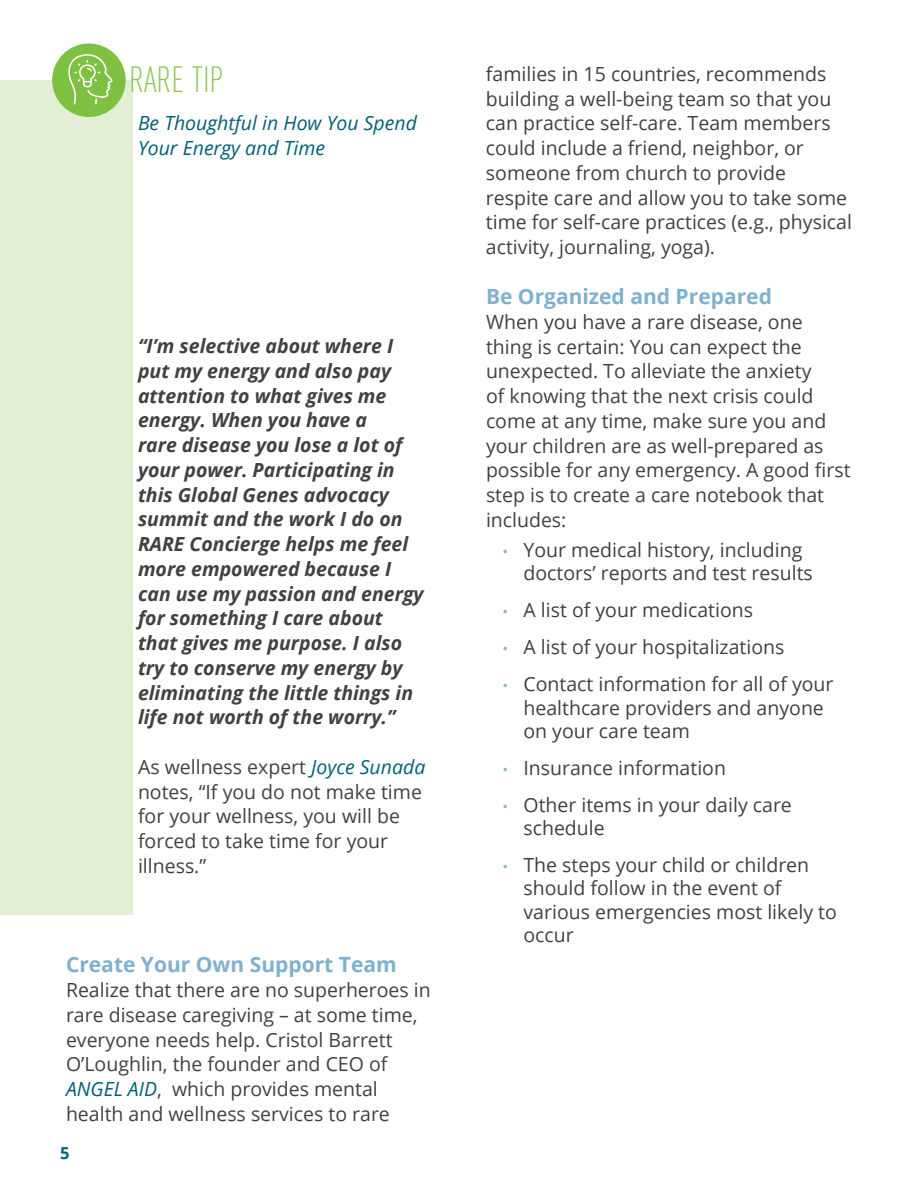
<style>
.page{position:relative;width:918px;height:1188px;background:#fff}
.page>*{position:absolute;margin:0;border:0;box-sizing:border-box;transform-origin:0 0}
.t1{font:300 36px "DIN Cond";color:#8bc54f}
.t2{font:700 21px "Open Sans";color:#7fb0ce}
.t3{font:19.5px/24.8px "Open Sans";color:#414042}
.t4{font:italic 700 19.5px/24.8px "Open Sans";color:#414042}
.t5{font:italic 19.5px/24.8px "Open Sans";color:#006175}
.t6{font:700 16.5px "Open Sans";color:#006175}
.s1{font-style:italic;color:#006175}
.s2{font-size:15px;color:#8bb6d2}
</style>
<div class="page">
<div style="left:0;top:80px;width:132px;height:834px;background:#e2efd4"></div>
<div style="left:52px;top:44px;width:74px;height:73px;background:#7ec041;border-radius:50%"></div>
<svg style="left:68px;top:54px;width:45px;height:51px"></svg>
<h1 class="t1" style="left:129px;top:59px;width:96px">RARE TIP</h1>
<p class="t5" style="left:138px;top:110px;width:280px">Be Thoughtful in How You Spend<br>Your Energy and Time</p>
<p class="t4" style="left:138px;top:333px;width:287px">“I’m selective about where I put my energy and also pay attention to what gives me energy. When you have a<br>rare disease you lose a lot of your power. Participating in this Global Genes advocacy summit and the work I do on<br>RARE Concierge helps me feel more empowered because I can use my passion and energy for something I care about that gives me purpose. I also try to conserve my energy by eliminating the little things in life not worth of the worry.”</p>
<p class="t3" style="left:138px;top:754px;width:289px">As wellness expert <span class="s1">Joyce Sunada </span>notes, “If you do not make time for your wellness, you will be forced to take time for your illness.”</p>
<p class="t2" style="left:66px;top:950px;width:332px">Create Your Own Support Team</p>
<p class="t3" style="left:66px;top:977px;width:366px">Realize that there are no superheroes in rare disease caregiving – at some time, everyone needs help. Cristol Barrett O’Loughlin, the founder and CEO of <span class="s1">ANGEL AID</span>, which provides mental health and wellness services to rare</p>
<p class="t6" style="left:60px;top:1141px;width:11px">5</p>
<p class="t3" style="left:486px;top:61px;width:368px">families in 15 countries, recommends building a well-being team so that you can practice self-care. Team members could include a friend, neighbor, or someone from church to provide respite care and allow you to take some time for self-care practices (e.g., physical activity, journaling, yoga).</p>
<p class="t2" style="left:486px;top:282px;width:287px">Be Organized and Prepared</p>
<p class="t3" style="left:486px;top:309px;width:366px">When you have a rare disease, one thing is certain: You can expect the unexpected. To alleviate the anxiety<br>of knowing that the next crisis could come at any time, make sure you and your children are as well-prepared as possible for any emergency. A good first step is to create a care notebook that includes:</p>
<p class="t3" style="left:524px;top:538px;width:291px;line-height:23.4px;text-indent:-21px"><span class="s2">•</span> Your medical history, including doctors’ reports and test results</p>
<p class="t3" style="left:502px;top:597px;width:252px"><span class="s2">•</span> A list of your medications</p>
<p class="t3" style="left:502px;top:634px;width:283px"><span class="s2">•</span> A list of your hospitalizations</p>
<p class="t3" style="left:524px;top:672px;width:312px;line-height:23.4px;text-indent:-21px"><span class="s2">•</span> Contact information for all of your healthcare providers and anyone on your care team</p>
<p class="t3" style="left:502px;top:755px;width:225px"><span class="s2">•</span> Insurance information</p>
<p class="t3" style="left:524px;top:792px;width:270px;line-height:23.4px;text-indent:-21px"><span class="s2">•</span> Other items in your daily care schedule</p>
<p class="t3" style="left:524px;top:853px;width:315px;line-height:23.4px;text-indent:-21px"><span class="s2">•</span> The steps your child or children should follow in the event of various emergencies most likely to occur</p>
</div>
